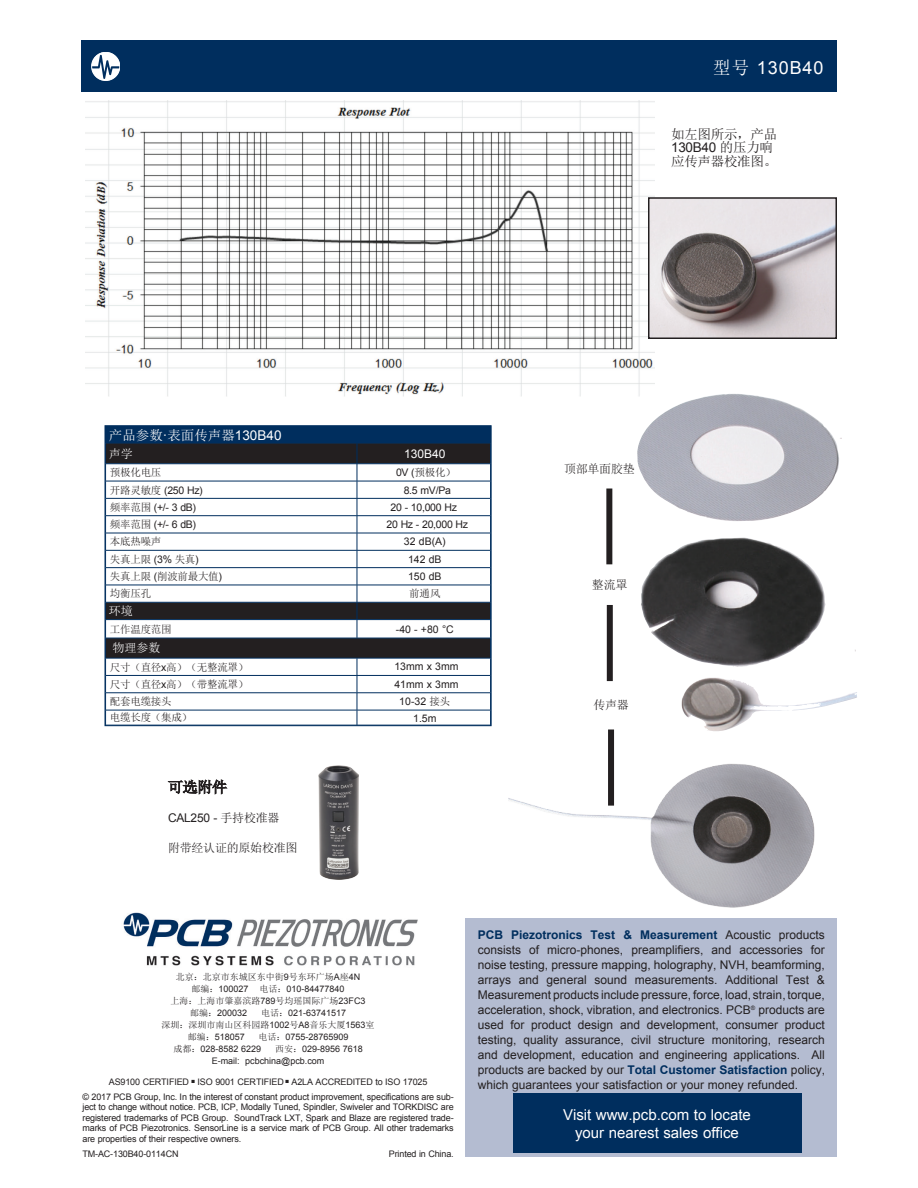
<style>
.page{position:relative;width:918px;height:1188px;background:#fff}
.page>*{position:absolute;margin:0;border:0;box-sizing:border-box;transform-origin:0 0}
.t1{font:18px "Arial";letter-spacing:.05em;color:#fff}
.t2{font:15px/18px "Arial";color:#fff;text-align:center}
.t3{font:13.5px "Sim Sun";color:#fff}
.t4{font:13.5px "Sim Sun";letter-spacing:-.02em;color:#231f20}
.t5{font:13.5px "Arial";letter-spacing:-.02em;color:#231f20}
.t6{font:12px/15px "Arial";color:#231f20;text-align:justify}
.t7{font:12px "Sim Sun";letter-spacing:-.02em;color:#231f20}
.t8{font:12px "Sim Sun";color:#fff}
.t9{font:12px "Arial";color:#fff}
.t10{font:10.5px "Arial";color:#231f20}
.t11{font:10.5px "Sim Sun";letter-spacing:-.025em;color:#231f20}
.t12{font:10.5px "Arial";letter-spacing:-.025em;color:#231f20}
.t13{font:9px/10.5px "Arial";letter-spacing:-.015em;color:#231f20}
.t14{font:9px "Sim Sun";color:#231f20}
.s1{font-family:"Sim Sun"}
.s2{font-family:"Arial"}
.s3{font-weight:700;color:#002e5e}
</style>
<div class="page">
<div style="left:106px;top:426px;width:385px;height:17px;background:#002e5e"></div>
<div style="left:107px;top:444px;width:383px;height:19px;background:#231f20"></div>
<svg style="left:107px;top:464px;width:383px;height:260px"></svg>
<hr style="left:105px;top:443px;width:252px;height:1px;background:#002e5e">
<hr style="left:357px;top:443px;width:134px;height:1px;background:#002e5e">
<hr style="left:105px;top:463px;width:252px;height:1px;background:#002e5e">
<hr style="left:357px;top:463px;width:134px;height:1px;background:#002e5e">
<hr style="left:105px;top:481px;width:252px;height:1px;background:#002e5e">
<hr style="left:357px;top:481px;width:134px;height:1px;background:#002e5e">
<hr style="left:105px;top:498px;width:252px;height:1px;background:#002e5e">
<hr style="left:357px;top:498px;width:134px;height:1px;background:#002e5e">
<hr style="left:105px;top:515px;width:252px;height:1px;background:#002e5e">
<hr style="left:357px;top:515px;width:134px;height:1px;background:#002e5e">
<hr style="left:105px;top:533px;width:252px;height:1px;background:#002e5e">
<hr style="left:357px;top:533px;width:134px;height:1px;background:#002e5e">
<hr style="left:105px;top:550px;width:252px;height:1px;background:#002e5e">
<hr style="left:357px;top:550px;width:134px;height:1px;background:#002e5e">
<hr style="left:105px;top:567px;width:252px;height:1px;background:#002e5e">
<hr style="left:357px;top:567px;width:134px;height:1px;background:#002e5e">
<hr style="left:105px;top:585px;width:252px;height:1px;background:#002e5e">
<hr style="left:357px;top:585px;width:134px;height:1px;background:#002e5e">
<hr style="left:105px;top:602px;width:252px;height:1px;background:#002e5e">
<hr style="left:357px;top:602px;width:134px;height:1px;background:#002e5e">
<hr style="left:105px;top:619px;width:252px;height:1px;background:#002e5e">
<hr style="left:357px;top:619px;width:134px;height:1px;background:#002e5e">
<svg style="left:357px;top:443px;width:1px;height:195px"></svg>
<hr style="left:105px;top:638px;width:252px;height:1px;background:#002e5e">
<hr style="left:357px;top:638px;width:134px;height:1px;background:#002e5e">
<hr style="left:105px;top:658px;width:252px;height:1px;background:#002e5e">
<hr style="left:357px;top:658px;width:134px;height:1px;background:#002e5e">
<hr style="left:105px;top:675px;width:252px;height:1px;background:#002e5e">
<hr style="left:357px;top:675px;width:134px;height:1px;background:#002e5e">
<hr style="left:105px;top:693px;width:252px;height:1px;background:#002e5e">
<hr style="left:357px;top:693px;width:134px;height:1px;background:#002e5e">
<hr style="left:105px;top:710px;width:252px;height:1px;background:#002e5e">
<hr style="left:357px;top:710px;width:134px;height:1px;background:#002e5e">
<svg style="left:357px;top:658px;width:1px;height:66px"></svg>
<div style="left:105px;top:425px;width:387px;height:301px;border:1px solid #002e5e"></div>
<img style="left:85px;top:101px;width:569px;height:296px">
<svg style="left:167px;top:779px;width:61px;height:16px"></svg>
<div style="left:607px;top:605px;width:6px;height:76px;background:#231f20"></div>
<div style="left:606px;top:489px;width:6px;height:75px;background:#231f20"></div>
<img style="left:319px;top:765px;width:40px;height:114px">
<img style="left:651px;top:200px;width:183px;height:136px">
<div style="left:648px;top:197px;width:189px;height:142px;border:2px solid #231f20"></div>
<img style="left:508px;top:764px;width:306px;height:143px">
<div style="left:608px;top:730px;width:6px;height:76px;background:#231f20"></div>
<img style="left:123px;top:912px;width:295px;height:54px">
<img style="left:637px;top:394px;width:205px;height:273px">
<div style="left:466px;top:919px;width:371px;height:238px;background:#b4bcd1"></div>
<div style="left:513px;top:1093px;width:288px;height:60px;background:#002e5e"></div>
<div style="left:81px;top:40px;width:756px;height:52px;background:#002e5e"></div>
<svg style="left:91px;top:52px;width:29px;height:29px"></svg>
<div style="left:91px;top:52px;width:29px;height:29px;border:1px solid #fff;border-radius:50%"></div>
<h1 class="t1" style="left:713px;top:56px;width:112px"><span class="s1">型号</span> 130B40</h1>
<p class="t4" style="left:671px;top:127px;width:108px">如左图所示，产品</p>
<p class="t5" style="left:671px;top:139px;width:103px">130B40 <span class="s1">的压力响</span></p>
<p class="t4" style="left:671px;top:154px;width:108px">应传声器校准图。</p>
<p class="t3" style="left:109px;top:428px;width:174px">产品参数<span class="s2">·</span>表面传声器<span class="s2">130B40</span></p>
<p class="t8" style="left:109px;top:447px;width:25px">声学</p>
<p class="t9" style="left:404px;top:446px;width:43px">130B40</p>
<p class="t11" style="left:110px;top:467px;width:53px">预极化电压</p>
<p class="t11" style="left:396px;top:467px;width:61px"><span class="s2">0V (</span>预极化）</p>
<p class="t10" style="left:110px;top:483px;width:94px"><span class="s1">开路灵敏度</span> (250 Hz)</p>
<p class="t10" style="left:404px;top:483px;width:49px">8.5 mV/Pa</p>
<p class="t10" style="left:110px;top:500px;width:88px"><span class="s1">频率范围</span> (+/- 3 dB)</p>
<p class="t10" style="left:391px;top:500px;width:68px">20 - 10,000 Hz</p>
<p class="t10" style="left:110px;top:518px;width:88px"><span class="s1">频率范围</span> (+/- 6 dB)</p>
<p class="t12" style="left:387px;top:518px;width:83px">20 Hz - 20,000 Hz</p>
<p class="t11" style="left:110px;top:536px;width:53px">本底热噪声</p>
<p class="t10" style="left:404px;top:535px;width:43px">32 dB(A)</p>
<p class="t11" style="left:110px;top:554px;width:90px">失真上限 <span class="s2">(3%</span> 失真<span class="s2">)</span></p>
<p class="t10" style="left:408px;top:552px;width:35px">142 dB</p>
<p class="t11" style="left:110px;top:571px;width:114px">失真上限 <span class="s2">(</span>削波前最大值<span class="s2">)</span></p>
<p class="t10" style="left:408px;top:570px;width:35px">150 dB</p>
<p class="t11" style="left:110px;top:588px;width:43px">均衡压孔</p>
<p class="t11" style="left:409px;top:588px;width:33px">前通风</p>
<p class="t8" style="left:109px;top:605px;width:25px">环境</p>
<p class="t11" style="left:110px;top:624px;width:63px">工作温度范围</p>
<p class="t10" style="left:396px;top:622px;width:59px">-40 - +80 °C</p>
<p class="t8" style="left:113px;top:642px;width:49px">物理参数</p>
<p class="t11" style="left:110px;top:662px;width:140px">尺寸（直径<span class="s2">x</span>高）（无整流罩）</p>
<p class="t10" style="left:394px;top:660px;width:66px">13mm x 3mm</p>
<p class="t11" style="left:110px;top:679px;width:140px">尺寸（直径<span class="s2">x</span>高）（带整流罩）</p>
<p class="t10" style="left:394px;top:677px;width:66px">41mm x 3mm</p>
<p class="t11" style="left:110px;top:696px;width:63px">配套电缆接头</p>
<p class="t10" style="left:399px;top:695px;width:53px">10-32 <span class="s1">接头</span></p>
<p class="t11" style="left:110px;top:712px;width:84px">电缆长度（集成）</p>
<p class="t10" style="left:413px;top:712px;width:25px">1.5m</p>
<p class="t7" style="left:564px;top:463px;width:72px">顶部单面胶垫</p>
<p class="t7" style="left:592px;top:579px;width:37px">整流罩</p>
<p class="t7" style="left:593px;top:698px;width:37px">传声器</p>
<p class="t6" style="left:168px;top:810px;width:113px">CAL250 - <span class="s1">手持校准器</span></p>
<p class="t7" style="left:168px;top:841px;width:131px">附带经认证的原始校准图</p>
<p class="t14" style="left:176px;top:972px;width:186px">北京：北京市东城区东中街<span class="s2">9</span>号东环广场<span class="s2">A</span>座<span class="s2">4N</span></p>
<p class="t13" style="left:192px;top:984px;width:155px"><span class="s1">邮编：</span>100027 <span class="s1">电话：</span>010-84477840</p>
<p class="t14" style="left:171px;top:996px;width:197px">上海：上海市肇嘉滨路<span class="s2">789</span>号均瑶国际广场<span class="s2">23FC3</span></p>
<p class="t13" style="left:190px;top:1008px;width:59px"><span class="s1">邮编：</span>200032</p>
<p class="t13" style="left:261px;top:1008px;width:87px"><span class="s1">电话：</span>021-63741517</p>
<p class="t14" style="left:162px;top:1020px;width:215px">深圳：深圳市南山区科园路<span class="s2">1002</span>号<span class="s2">A8</span>音乐大厦<span class="s2">1563</span>室</p>
<p class="t13" style="left:188px;top:1032px;width:59px"><span class="s1">邮编：</span>518057</p>
<p class="t13" style="left:173px;top:1031px;width:177px;line-height:12px;text-indent:85px"><span class="s1">电话：</span>0755-28765909<span class="s1">成都：</span>028-8582 6229</p>
<p class="t13" style="left:212px;top:1043px;width:153px;line-height:12px;text-indent:63px"><span class="s1">西安：</span>029-8956 7618<br>E-mail: pcbchina@pcb.com</p>
<p class="t13" style="left:109px;top:1077px;width:95px">AS9100 CERTIFIED ■ iso</p>
<p class="t13" style="left:215px;top:1077px;width:28px">9001 certifie</p>
<p class="t13" style="left:277px;top:1077px;width:51px">D ■ A2LA Accredite</p>
<p class="t13" style="left:83px;top:1074px;width:373px;line-height:15px;text-indent:284px">D to ISO 17025<br>© 2017 PCB Group, Inc. In the interest of constant product improvement, specifications are sub-</p>
<p class="t13" style="left:83px;top:1102px;width:373px;text-align:justify">ject to change without notice. PCB, ICP, Modally Tuned, Spindler, Swiveler and TORKDISC are registered trademarks of PCB Group. SoundTrack LXT, Spark and Blaze are registered trade&shy;marks of PCB Piezotronics. SensorLine is a service mark of PCB Group. All other trademarks are properties of their respective owners.</p>
<p class="t13" style="left:83px;top:1149px;width:98px">TM-AC-130B40-0114CN</p>
<p class="t13" style="left:389px;top:1149px;width:66px">Printed in China.</p>
<p class="t6" style="left:478px;top:928px;width:349px"><span class="s3">PCB Piezotronics Test &amp; Measurement</span> Acoustic products consists of micro-phones, preamplifiers, and accessories for noise testing, pressure mapping, holography, NVH, beamforming, arrays and general sound measurements. Additional Test &amp; Measurement products include pressure, force, load, strain, torque, acceleration, shock, vibration, and electronics. PCB<sup>®</sup> products are used for product design and development, consumer product testing, quality assurance, civil structure monitoring, research and development, education and engineering applications. All products are backed by our <span class="s3">Total Customer Satisfaction</span> policy, which guarantees your satisfaction or your money refunded.</p>
<p class="t2" style="left:563px;top:1105px;width:189px">Visit www.pcb.com to locate your nearest sales office</p>
</div>
